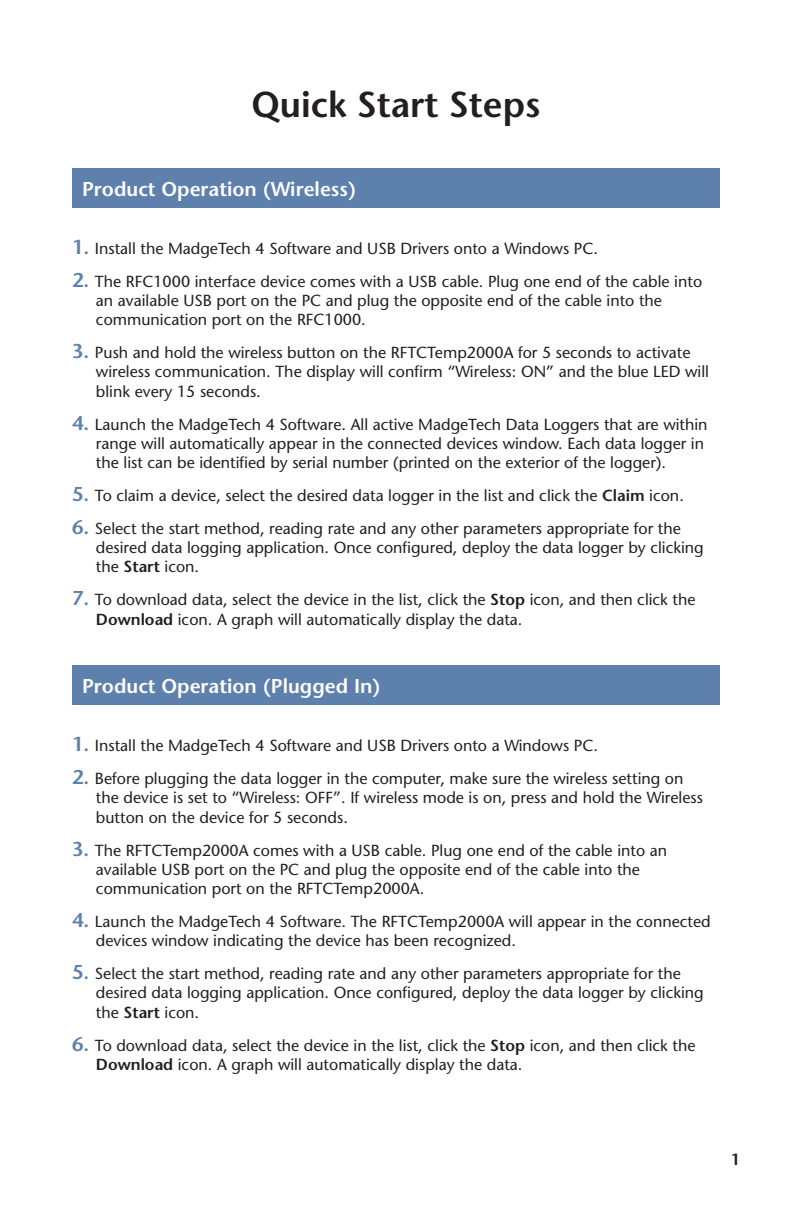
<style>
.page{position:relative;width:792px;height:1224px;background:#fff}
.page>*{position:absolute;margin:0;border:0;box-sizing:border-box;transform-origin:0 0}
.t1{font:600 36px "Stone Sans";color:#231f20}
.t2{font:600 20px "Stone Sans";color:#fff}
.t3{font:16px/19.2px "Stone Sans";color:#231f20}
.t4{font:600 16px "Stone Sans";color:#231f20}
.s1{font-weight:600;font-size:20px;color:#5d80ad}
.s2{font-weight:600}
</style>
<div class="page">
<div style="left:72px;top:665px;width:648px;height:40px;background:#5d80ad"></div>
<div style="left:72px;top:168px;width:648px;height:40px;background:#5d80ad"></div>
<h1 class="t1" style="left:252px;top:83px;width:290px">Quick Start Steps</h1>
<p class="t2" style="left:82px;top:177px;width:276px">Product Operation (Wireless)</p>
<p class="t3" style="left:72px;top:239px;width:528px"><span class="s1">1.</span> Install the MadgeTech 4 Software and USB Drivers onto a Windows PC.</p>
<p class="t3" style="left:96px;top:272px;width:608px;text-indent:-24px"><span class="s1">2.</span> The RFC1000 interface device comes with a USB cable. Plug one end of the cable into an available USB port on the PC and plug the opposite end of the cable into the communication port on the RFC1000.</p>
<p class="t3" style="left:96px;top:343px;width:614px;text-indent:-24px"><span class="s1">3.</span> Push and hold the wireless button on the RFTCTemp2000A for 5 seconds to activate wireless communication. The display will confirm “Wireless: ON” and the blue LED will blink every 15 seconds.</p>
<p class="t3" style="left:96px;top:414px;width:613px;text-indent:-24px"><span class="s1">4.</span> Launch the MadgeTech 4 Software. All active MadgeTech Data Loggers that are within range will automatically appear in the connected devices window. Each data logger in the list can be identified by serial number (printed on the exterior of the logger).</p>
<p class="t3" style="left:72px;top:486px;width:613px"><span class="s1">5.</span> To claim a device, select the desired data logger in the list and click the <span class="s2">Claim</span> icon.</p>
<p class="t3" style="left:96px;top:519px;width:609px;text-indent:-24px"><span class="s1">6.</span> Select the start method, reading rate and any other parameters appropriate for the desired data logging application. Once configured, deploy the data logger by clicking the <span class="s2">Start</span> icon.</p>
<p class="t3" style="left:96px;top:590px;width:601px;text-indent:-24px"><span class="s1">7.</span> To download data, select the device in the list, click the <span class="s2">Stop</span> icon, and then click the<br><span class="s2">Download</span> icon. A graph will automatically display the data.</p>
<p class="t2" style="left:82px;top:674px;width:300px">Product Operation (Plugged In)</p>
<p class="t3" style="left:72px;top:736px;width:528px"><span class="s1">1.</span> Install the MadgeTech 4 Software and USB Drivers onto a Windows PC.</p>
<p class="t3" style="left:96px;top:769px;width:608px;text-indent:-24px"><span class="s1">2.</span> Before plugging the data logger in the computer, make sure the wireless setting on the device is set to “Wireless: OFF”. If wireless mode is on, press and hold the Wireless button on the device for 5 seconds.</p>
<p class="t3" style="left:96px;top:840px;width:573px;text-indent:-24px"><span class="s1">3.</span> The RFTCTemp2000A comes with a USB cable. Plug one end of the cable into an available USB port on the PC and plug the opposite end of the cable into the communication port on the RFTCTemp2000A.</p>
<p class="t3" style="left:96px;top:912px;width:616px;text-indent:-24px"><span class="s1">4.</span> Launch the MadgeTech 4 Software. The RFTCTemp2000A will appear in the connected devices window indicating the device has been recognized.</p>
<p class="t3" style="left:96px;top:964px;width:609px;text-indent:-24px"><span class="s1">5.</span> Select the start method, reading rate and any other parameters appropriate for the desired data logging application. Once configured, deploy the data logger by clicking the <span class="s2">Start</span> icon.</p>
<p class="t3" style="left:96px;top:1035px;width:601px;text-indent:-24px"><span class="s1">6.</span> To download data, select the device in the list, click the <span class="s2">Stop</span> icon, and then click the<br><span class="s2">Download</span> icon. A graph will automatically display the data.</p>
<p class="t4" style="left:731px;top:1150px;width:11px">1</p>
</div>
